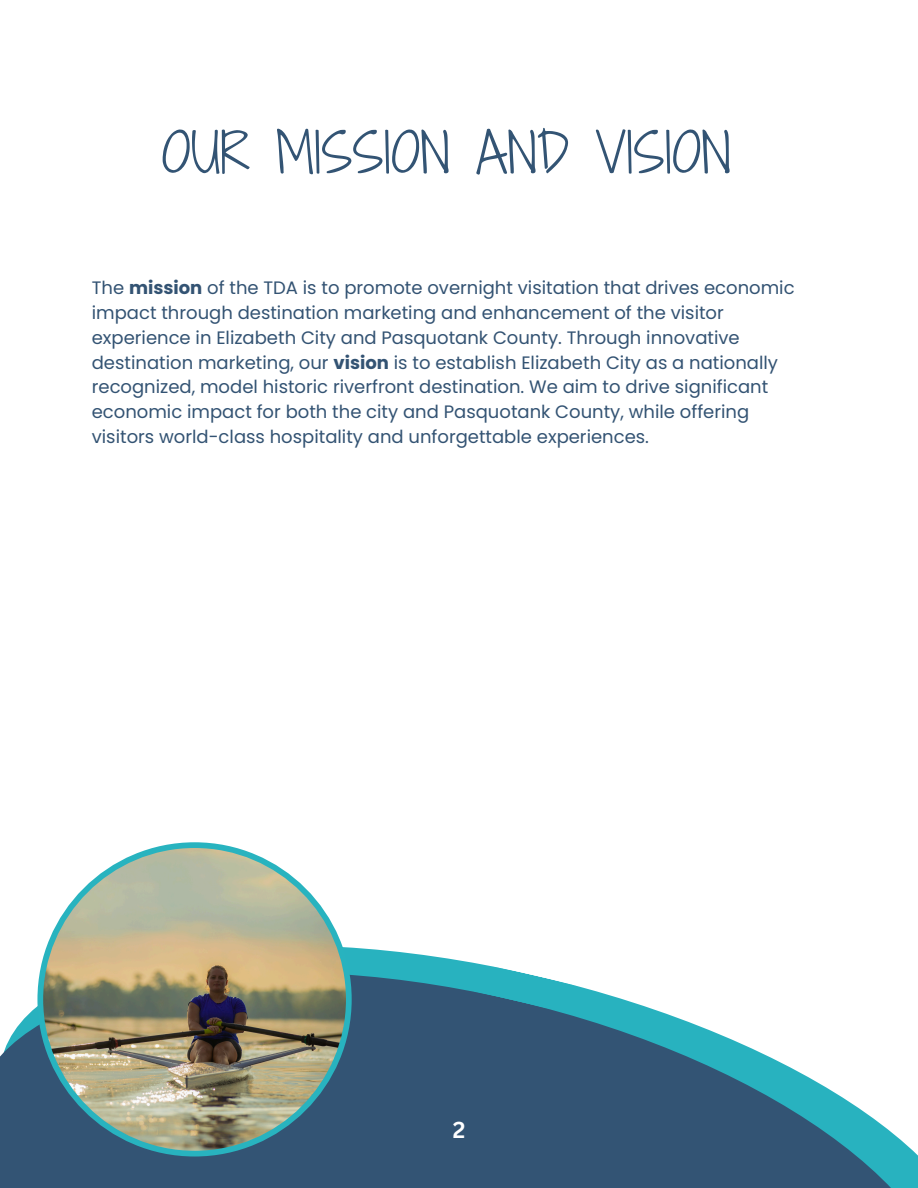
<style>
.page{position:relative;width:918px;height:1188px;background:#fff}
.page>*{position:absolute;margin:0;border:0;box-sizing:border-box;transform-origin:0 0}
.t1{font:52.5px "Shadows Into Light Two";color:#335474}
.t2{font:700 22.5px "Canva Sans";color:#fff}
.t3{font:18px/24.8px "Poppins";color:#335373}
.s1{font-weight:700}
</style>
<div class="page">
<svg style="left:0;top:947px;width:918px;height:241px;fill:#335474"></svg>
<img style="left:37px;top:842px;width:315px;height:315px">
<h1 class="t1" style="left:162px;top:115px;width:571px">OUR MISSION AND VISION</h1>
<p class="t3" style="left:92px;top:276px;width:704px">The <span class="s1">mission</span> of the TDA is to promote overnight visitation that drives economic impact through destination marketing and enhancement of the visitor experience in Elizabeth City and Pasquotank County. Through innovative destination marketing, our <span class="s1">vision</span> is to establish Elizabeth City as a nationally recognized, model historic riverfront destination. We aim to drive significant economic impact for both the city and Pasquotank County, while offering visitors world-class hospitality and unforgettable experiences.</p>
<p class="t2" style="left:453px;top:1114px;width:14px">2</p>
</div>
